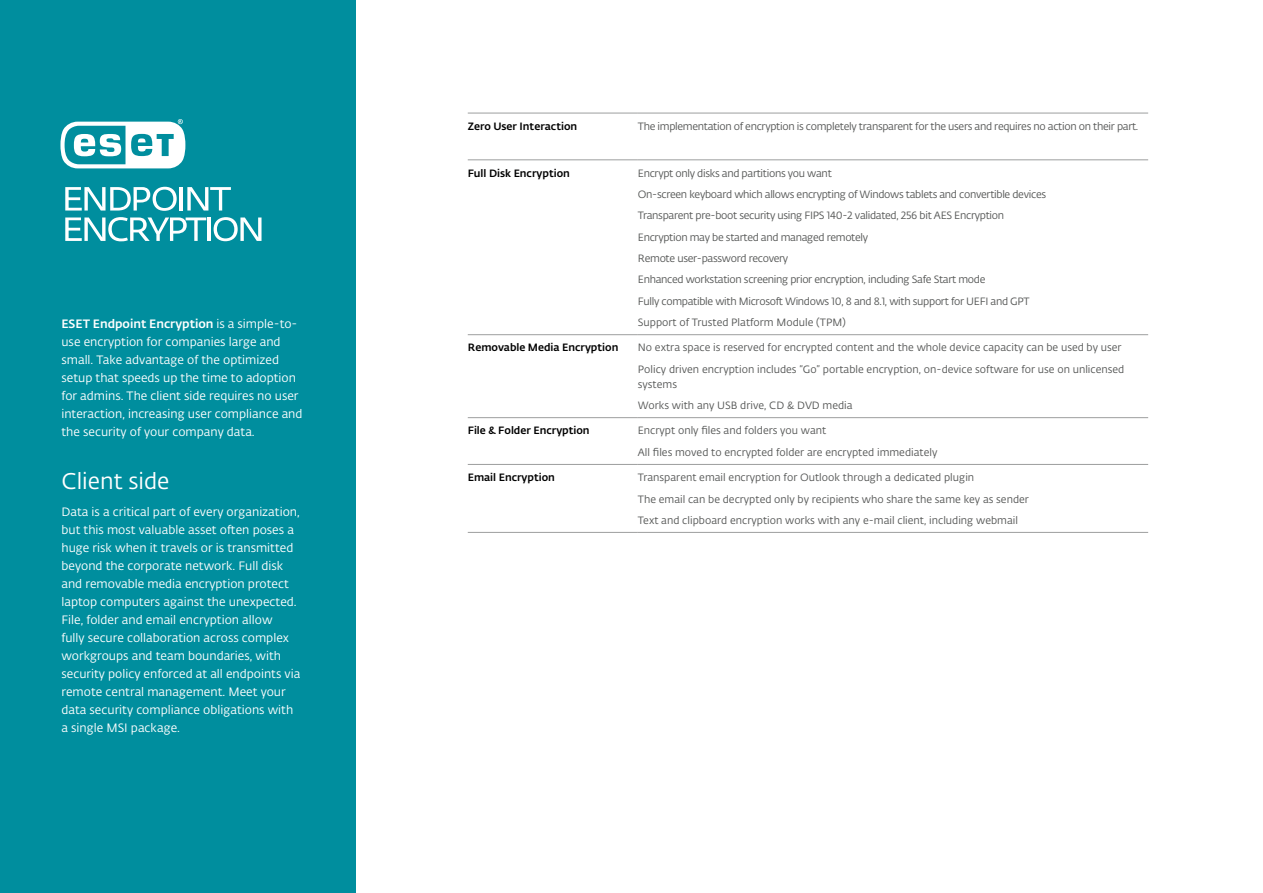
<style>
.page{position:relative;width:1263px;height:893px;background:#fff}
.page>*{position:absolute;margin:0;border:0;box-sizing:border-box;transform-origin:0 0}
.t1{font:22.5px "Fedra Sans Alt Pro Book LF";color:#fff}
.t2{font:12px/18px "Fedra Sans Alt Pro Book LF";color:#fff}
.t3{font:12px "Fedra Sans Alt Pro Med LF";color:#fff}
.t4{font:10.5px/21.5px "Fedra Sans Alt Pro Book LF";letter-spacing:-.03em;color:#555756}
.t5{font:10.5px/21.5px "Fedra Sans Alt Pro Book LF";color:#555756}
.t6{font:10.5px "Fedra Sans Alt Pro Med LF";color:#000}
.s1{font-family:"Fedra Sans Alt Pro Book LF"}
</style>
<div class="page">
<div style="left:0;top:0;width:355px;height:893px;background:#008e9e"></div>
<hr style="left:468px;top:113px;width:170px;height:1px;background:#9d9e9e">
<hr style="left:638px;top:113px;width:510px;height:1px;background:#9d9e9e">
<hr style="left:468px;top:159px;width:170px;height:1px;background:#9d9e9e">
<hr style="left:638px;top:159px;width:510px;height:1px;background:#9d9e9e">
<hr style="left:468px;top:334px;width:170px;height:1px;background:#9d9e9e">
<hr style="left:638px;top:334px;width:510px;height:1px;background:#9d9e9e">
<hr style="left:468px;top:417px;width:170px;height:1px;background:#9d9e9e">
<hr style="left:638px;top:417px;width:510px;height:1px;background:#9d9e9e">
<hr style="left:468px;top:532px;width:170px;height:1px;background:#9d9e9e">
<hr style="left:638px;top:532px;width:510px;height:1px;background:#9d9e9e">
<hr style="left:468px;top:464px;width:170px;height:1px;background:#9d9e9e">
<hr style="left:638px;top:464px;width:510px;height:1px;background:#9d9e9e">
<svg style="left:60px;top:119px;width:125px;height:49px"></svg>
<svg style="left:65px;top:187px;width:112px;height:24px"></svg>
<hr style="left:180px;top:187px;width:3px;height:24px;background:#fff">
<svg style="left:187px;top:187px;width:44px;height:24px"></svg>
<svg style="left:65px;top:217px;width:141px;height:24px"></svg>
<hr style="left:207px;top:217px;width:4px;height:24px;background:#fff">
<svg style="left:214px;top:217px;width:47px;height:24px"></svg>
<p class="t3" style="left:61px;top:315px;width:238px">ESET Endpoint Encryption <span class="s1">is a simple-to-</span></p>
<p class="t2" style="left:61px;top:333px;width:243px">use encryption for companies large and small. Take advantage of the optimized setup that speeds up the time to adoption for admins. The client side requires no user interaction, increasing user compliance and the security of your company data.</p>
<h1 class="t1" style="left:61px;top:466px;width:110px">Client side</h1>
<p class="t2" style="left:61px;top:502px;width:240px">Data is a critical part of every organization, but this most valuable asset often poses a huge risk when it travels or is transmitted beyond the corporate network. Full disk and removable media encryption protect laptop computers against the unexpected.<br>File, folder and email encryption allow<br>fully secure collaboration across complex workgroups and team boundaries, with security policy enforced at all endpoints via remote central management. Meet your data security compliance obligations with a single MSI package.</p>
<p class="t6" style="left:468px;top:118px;width:111px">Zero User Interaction</p>
<p class="t4" style="left:638px;top:115px;width:502px">The implementation of encryption is completely transparent for the users and requires no action on their part.</p>
<p class="t6" style="left:468px;top:165px;width:104px">Full Disk Encryption</p>
<p class="t4" style="left:638px;top:162px;width:410px">Encrypt only disks and partitions you want<br>On-screen keyboard which allows encrypting of Windows tablets and convertible devices Transparent pre-boot security using FIPS 140-2 validated, 256 bit AES Encryption Encryption may be started and managed remotely<br>Remote user-password recovery<br>Enhanced workstation screening prior encryption, including Safe Start mode<br>Fully compatible with Microsoft Windows 10, 8 and 8.1, with support for UEFI and GPT Support of Trusted Platform Module (TPM)</p>
<p class="t6" style="left:468px;top:340px;width:152px">Removable Media Encryption</p>
<p class="t5" style="left:638px;top:337px;width:488px">No extra space is reserved for encrypted content and the whole device capacity can be used by user<br>Policy driven encryption includes “Go” portable encryption, on-device software for use on unlicensed</p>
<p class="t5" style="left:638px;top:373px;width:216px">systems<br>Works with any USB drive, CD &amp; DVD media</p>
<p class="t6" style="left:468px;top:423px;width:123px">File &amp; Folder Encryption</p>
<p class="t5" style="left:638px;top:420px;width:301px">Encrypt only files and folders you want<br>All files moved to encrypted folder are encrypted immediately</p>
<p class="t6" style="left:468px;top:469px;width:89px">Email Encryption</p>
<p class="t5" style="left:638px;top:466px;width:393px">Transparent email encryption for Outlook through a dedicated plugin<br>The email can be decrypted only by recipients who share the same key as sender<br>Text and clipboard encryption works with any e-mail client, including webmail</p>
</div>
